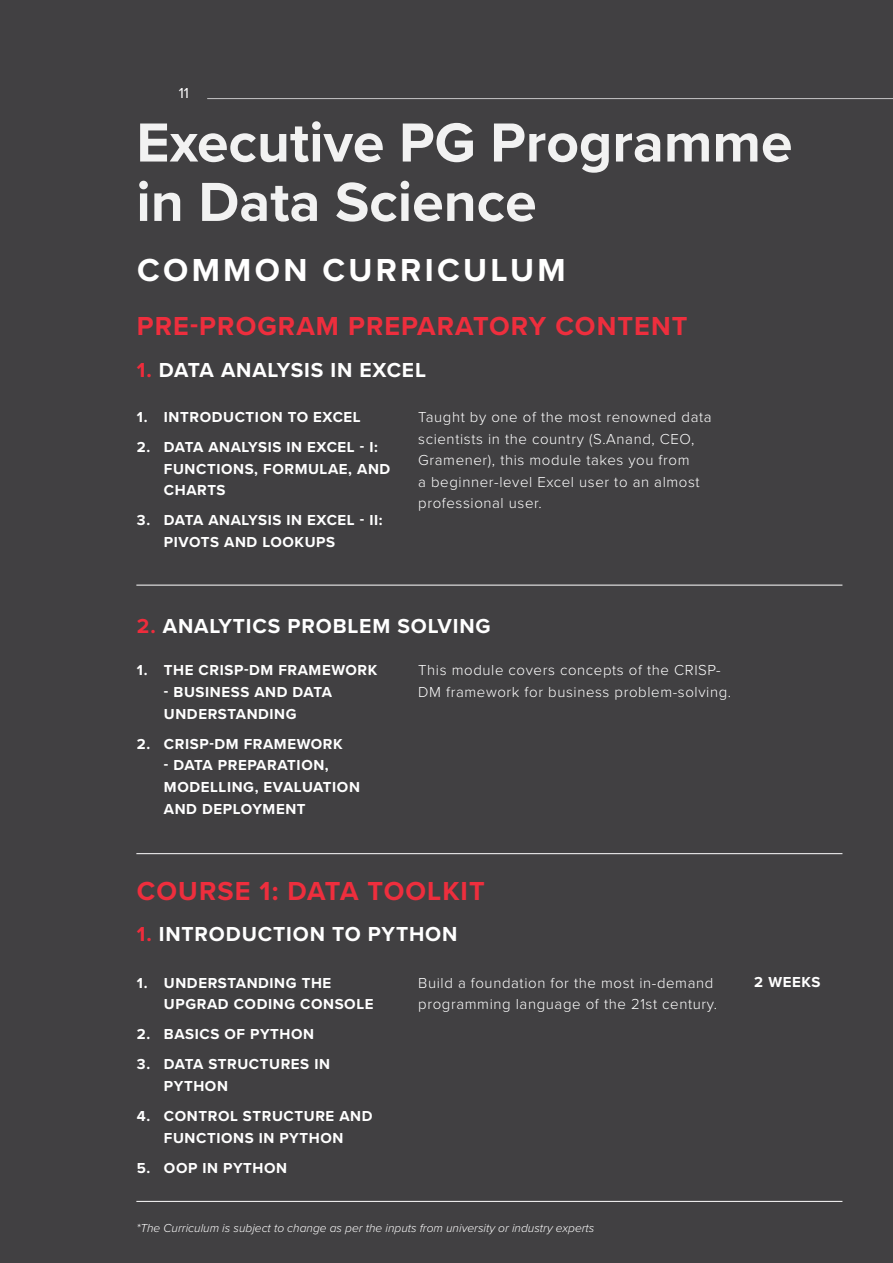
<style>
.page{position:relative;width:893px;height:1263px;background:#414042}
.page>*{position:absolute;margin:0;border:0;box-sizing:border-box;transform-origin:0 0}
.t1{font:700 57px/59.4px "Proxima Nova";color:#f2f2f2}
.t2{font:700 33px "Proxima Nova";letter-spacing:.1em;color:#fff}
.t3{font:700 27px "Proxima Nova";letter-spacing:.04em;color:#ee2e3d}
.t4{font:700 21px "Proxima Nova";letter-spacing:.04em;color:#fff}
.t5{font:700 15px/21.6px "Proxima Nova";letter-spacing:.04em;color:#fff}
.t6{font:300 15px/21.6px "Proxima Nova";letter-spacing:.04em;color:#fff}
.t7{font:15px "Proxima Nova";color:#fbfbfb}
.t8{font:15px "Proxima Nova";color:#fff}
.t9{font:italic 300 12px "Proxima Nova";color:#fff}
.s1{color:#ee2c3c}
</style>
<div class="page">
<hr style="left:207px;top:98px;width:686px;height:1px;background:#c6c6c7">
<hr style="left:136px;top:585px;width:706px;height:1px;background:#fff">
<hr style="left:136px;top:853px;width:706px;height:1px;background:#fff">
<hr style="left:136px;top:1201px;width:706px;height:1px;background:#fff">
<p class="t7" style="left:179px;top:81px;width:16px">01</p>
<p class="t8" style="left:179px;top:82px;width:12px">11</p>
<h1 class="t1" style="left:136px;top:112px;width:658px">Executive PG Programme in Data Science</h1>
<h2 class="t2" style="left:137px;top:245px;width:430px">COMMON CURRICULUM</h2>
<h3 class="t3" style="left:137px;top:306px;width:552px">PRE-PROGRAM PREPARATORY CONTENT</h3>
<h3 class="t4" style="left:137px;top:354px;width:291px"><span class="s1">1.</span> DATA ANALYSIS IN EXCEL</h3>
<p class="t5" style="left:137px;top:406px;width:225px">1. INTRODUCTION TO EXCEL</p>
<p class="t5" style="left:164px;top:436px;width:228px;text-indent:-27px">2. DATA ANALYSIS IN EXCEL - I:<br>FUNCTIONS, FORMULAE, AND<br>CHARTS</p>
<p class="t5" style="left:164px;top:509px;width:220px;text-indent:-27px">3. DATA ANALYSIS IN EXCEL - II:<br>PIVOTS AND LOOKUPS</p>
<p class="t6" style="left:418px;top:405px;width:295px">Taught by one of the most renowned data scientists in the country (S.Anand, CEO, Gramener), this module takes you from<br>a beginner-level Excel user to an almost professional user.</p>
<h3 class="t4" style="left:137px;top:610px;width:355px"><span class="s1">2.</span> ANALYTICS PROBLEM SOLVING</h3>
<p class="t5" style="left:137px;top:659px;width:242px">1. THE CRISP-DM FRAMEWORK</p>
<p class="t5" style="left:164px;top:681px;width:170px">- BUSINESS AND DATA<br>UNDERSTANDING</p>
<p class="t5" style="left:137px;top:733px;width:207px">2. CRISP-DM FRAMEWORK</p>
<p class="t5" style="left:164px;top:754px;width:198px">- DATA PREPARATION,<br>MODELLING, EVALUATION<br>AND DEPLOYMENT</p>
<p class="t6" style="left:418px;top:659px;width:314px">This module covers concepts of the CRISP-<br>DM framework for business problem-solving.</p>
<h3 class="t3" style="left:137px;top:871px;width:349px">COURSE 1: DATA TOOLKIT</h3>
<h3 class="t4" style="left:137px;top:918px;width:322px"><span class="s1">1.</span> INTRODUCTION TO PYTHON</h3>
<p class="t5" style="left:164px;top:971px;width:211px;text-indent:-27px">1. UNDERSTANDING THE<br>UPGRAD CODING CONSOLE</p>
<p class="t5" style="left:137px;top:1023px;width:179px">2. BASICS OF PYTHON</p>
<p class="t5" style="left:164px;top:1053px;width:168px;text-indent:-27px">3. DATA STRUCTURES IN<br>PYTHON</p>
<p class="t5" style="left:137px;top:1105px;width:237px;text-align:center">4. CONTROL STRUCTURE AND<br>FUNCTIONS IN PYTHON</p>
<p class="t5" style="left:137px;top:1156px;width:152px">5. OOP IN PYTHON</p>
<p class="t6" style="left:418px;top:971px;width:300px">Build a foundation for the most in-demand programming language of the 21st century.</p>
<p class="t5" style="left:754px;top:971px;width:68px">2 WEEKS</p>
<p class="t9" style="left:136px;top:1219px;width:460px">*The Curriculum is subject to change as per the inputs from university or industry experts</p>
</div>
